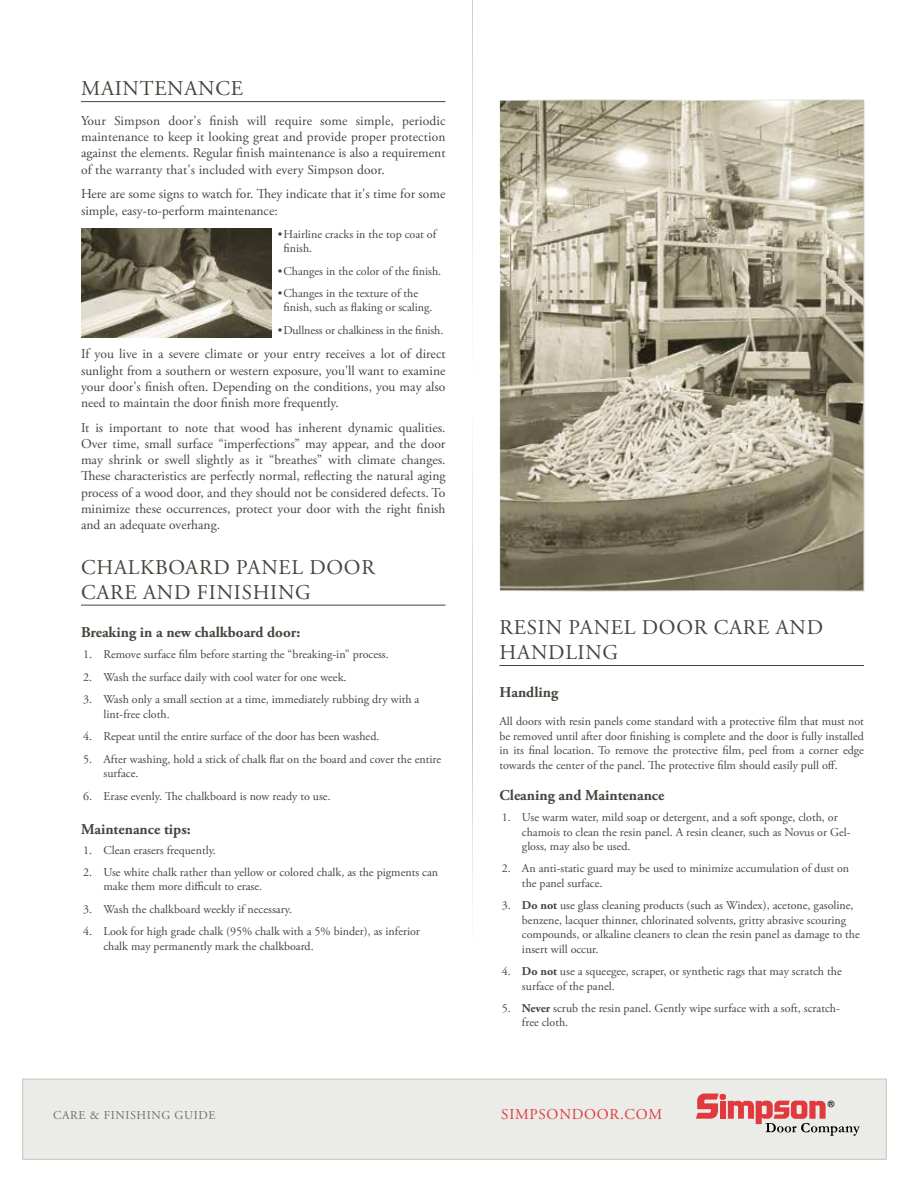
<style>
.page{position:relative;width:918px;height:1188px;background:#fff}
.page>*{position:absolute;margin:0;border:0;box-sizing:border-box;transform-origin:0 0}
.t1{font:21px/25.2px "Adobe Garamond Pro";letter-spacing:.035em;color:#44463e}
.t2{font:700 15px "Adobe Garamond Pro";color:#44463e}
.t3{font:15px "Adobe Garamond Pro";letter-spacing:.05em;color:#e03a3e}
.t4{font:13.5px/16.2px "Adobe Garamond Pro";color:#44463e;text-align:justify}
.t5{font:12px/14.4px "Adobe Garamond Pro";color:#44463e}
.t6{font:12px "Adobe Garamond Pro";letter-spacing:.05em;color:#6d6e71}
.s1{font-weight:700}
</style>
<div class="page">
<div style="left:22px;top:1079px;width:864px;height:81px;background:#ebebe8;border:1px solid #c6c5bc"></div>
<svg style="left:696px;top:1094px;width:164px;height:42px"></svg>
<img style="left:501px;top:102px;width:361px;height:487px">
<hr style="left:81px;top:101px;width:365px;height:1px;background:#44463e">
<hr style="left:81px;top:605px;width:365px;height:1px;background:#44463e">
<img style="left:81px;top:228px;width:191px;height:110px">
<hr style="left:500px;top:665px;width:364px;height:1px;background:#44463e">
<h1 class="t1" style="left:81px;top:77px;width:163px">MAINTENANCE</h1>
<p class="t4" style="left:81px;top:113px;width:366px">Your Simpson door's finish will require some simple, periodic maintenance to keep it looking great and provide proper protection against the elements. Regular finish maintenance is also a requirement of the warranty that's included with every Simpson door.</p>
<p class="t4" style="left:81px;top:187px;width:366px">Here are some signs to watch for. They indicate that it's time for some simple, easy-to-perform maintenance:</p>
<p class="t5" style="left:284px;top:227px;width:154px;text-indent:-6px">•Hairline cracks in the top coat of finish.</p>
<p class="t5" style="left:278px;top:264px;width:165px">•Changes in the color of the finish.</p>
<p class="t5" style="left:284px;top:287px;width:151px;text-indent:-6px">•Changes in the texture of the finish, such as flaking or scaling.</p>
<p class="t5" style="left:278px;top:323px;width:167px">•Dullness or chalkiness in the finish.</p>
<p class="t4" style="left:81px;top:346px;width:366px">If you live in a severe climate or your entry receives a lot of direct sunlight from a southern or western exposure, you'll want to examine your door's finish often. Depending on the conditions, you may also need to maintain the door finish more frequently.</p>
<p class="t4" style="left:81px;top:420px;width:366px">It is important to note that wood has inherent dynamic qualities.<br>Over time, small surface “imperfections” may appear, and the door may shrink or swell slightly as it “breathes” with climate changes.<br>These characteristics are perfectly normal, reflecting the natural aging process of a wood door, and they should not be considered defects. To minimize these occurrences, protect your door with the right finish and an adequate overhang.</p>
<h1 class="t1" style="left:81px;top:555px;width:295px">CHALKBOARD PANEL DOOR<br>CARE AND FINISHING</h1>
<p class="t2" style="left:81px;top:624px;width:221px">Breaking in a new chalkboard door:</p>
<p class="t5" style="left:83px;top:648px;width:307px">1. Remove surface film before starting the “breaking-in” process.</p>
<p class="t5" style="left:83px;top:670px;width:265px">2. Wash the surface daily with cool water for one week.</p>
<p class="t5" style="left:103px;top:693px;width:317px;text-indent:-20px">3. Wash only a small section at a time, immediately rubbing dry with a lint-free cloth.</p>
<p class="t5" style="left:83px;top:730px;width:298px">4. Repeat until the entire surface of the door has been washed.</p>
<p class="t5" style="left:103px;top:752px;width:339px;text-indent:-20px">5. After washing, hold a stick of chalk flat on the board and cover the entire surface.</p>
<p class="t5" style="left:83px;top:789px;width:249px">6. Erase evenly. The chalkboard is now ready to use.</p>
<p class="t2" style="left:81px;top:820px;width:111px">Maintenance tips:</p>
<p class="t5" style="left:83px;top:843px;width:134px">1. Clean erasers frequently.</p>
<p class="t5" style="left:103px;top:865px;width:336px;text-indent:-20px">2. Use white chalk rather than yellow or colored chalk, as the pigments can make them more difficult to erase.</p>
<p class="t5" style="left:83px;top:902px;width:210px">3. Wash the chalkboard weekly if necessary.</p>
<p class="t5" style="left:103px;top:925px;width:318px;text-indent:-20px">4. Look for high grade chalk (95% chalk with a 5% binder), as inferior chalk may permanently mark the chalkboard.</p>
<h1 class="t1" style="left:500px;top:615px;width:325px">RESIN PANEL DOOR CARE AND<br>HANDLING</h1>
<p class="t2" style="left:500px;top:684px;width:60px">Handling</p>
<p class="t5" style="left:500px;top:715px;width:366px;text-align:justify">All doors with resin panels come standard with a protective film that must not be removed until after door finishing is complete and the door is fully installed in its final location. To remove the protective film, peel from a corner edge towards the center of the panel. The protective film should easily pull off.</p>
<p class="t2" style="left:500px;top:787px;width:167px">Cleaning and Maintenance</p>
<p class="t5" style="left:522px;top:811px;width:330px;text-indent:-20px">1. Use warm water, mild soap or detergent, and a soft sponge, cloth, or chamois to clean the resin panel. A resin cleaner, such as Novus or Gel&shy;gloss, may also be used.</p>
<p class="t5" style="left:522px;top:862px;width:329px;text-indent:-20px">2. An anti-static guard may be used to minimize accumulation of dust on the panel surface.</p>
<p class="t5" style="left:522px;top:899px;width:339px;text-indent:-20px">3. <span class="s1">Do not</span> use glass cleaning products (such as Windex), acetone, gasoline, benzene, lacquer thinner, chlorinated solvents, gritty abrasive scouring compounds, or alkaline cleaners to clean the resin panel as damage to the insert will occur.</p>
<p class="t5" style="left:522px;top:965px;width:321px;text-indent:-20px">4. <span class="s1">Do not</span> use a squeegee, scraper, or synthetic rags that may scratch the surface of the panel.</p>
<p class="t5" style="left:522px;top:1001px;width:319px;text-indent:-20px">5. <span class="s1">Never</span> scrub the resin panel. Gently wipe surface with a soft, scratch&shy;free cloth.</p>
<p class="t6" style="left:53px;top:1108px;width:164px">CARE &amp; FINISHING GUIDE</p>
<p class="t3" style="left:501px;top:1105px;width:162px">SIMPSONDOOR.COM</p>
</div>
